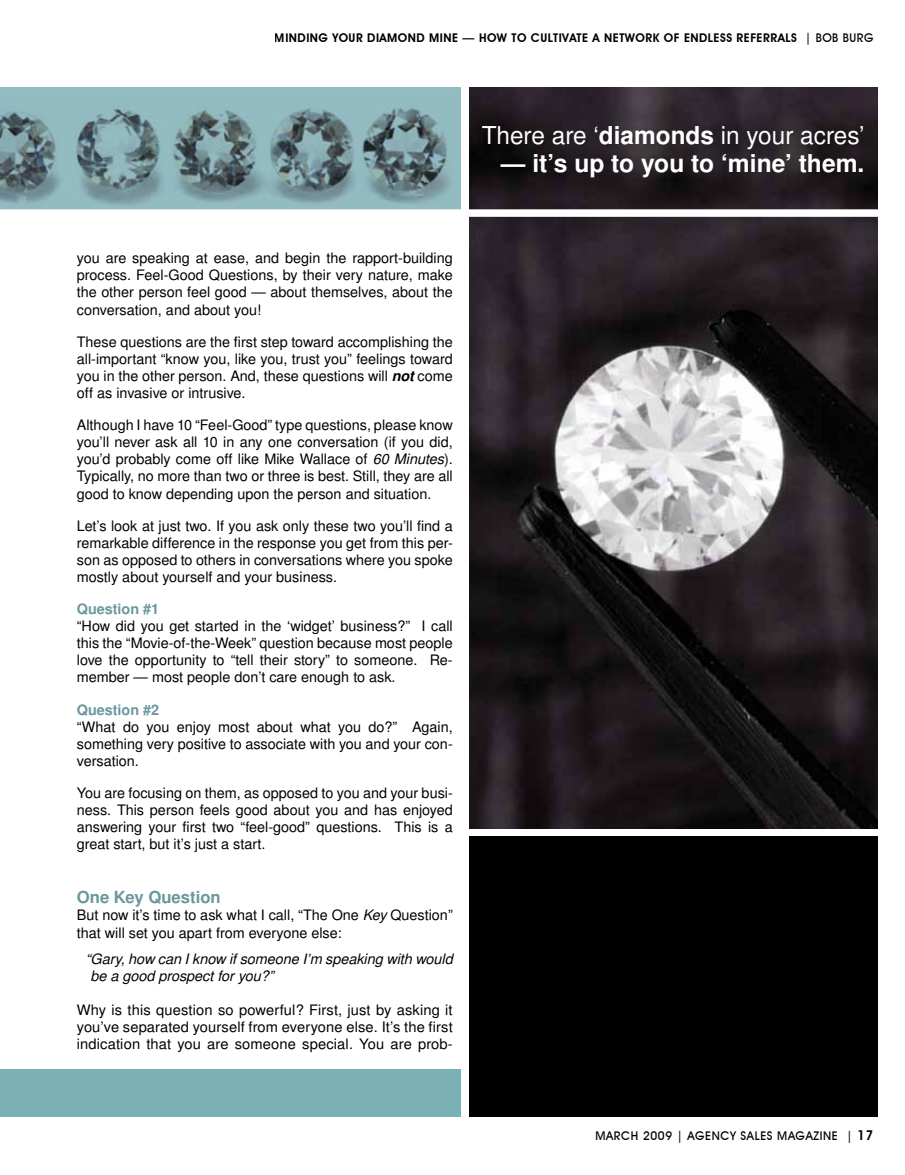
<style>
.page{position:relative;width:905px;height:1175px;background:#fff}
.page>*{position:absolute;margin:0;border:0;box-sizing:border-box;transform-origin:0 0}
.t1{font:24.3px "Turkish Sans SSK";color:#fff}
.t2{font:700 24.3px "Turkish Sans SSK";color:#fff}
.t3{font:700 16.5px "Turkish Sans SSK";color:#6a979e}
.t4{font:14.25px/17.1px "Turkish Sans SSK";color:#000;text-align:justify}
.t5{font:italic 14.25px/17.1px "Turkish Sans SSK";color:#000}
.t6{font:700 14.25px "Turkish Sans SSK";color:#6a979e}
.t7{font:600 12px "Avant Garde IT Cby BT";letter-spacing:.04em;color:#000}
.t8{font:500 12px "Avant Garde IT Cby BT";letter-spacing:.05em;color:#000}
.s1{font-weight:500}
.s2{font-weight:700}
.s3{font-weight:700;font-style:italic}
.s4{font-style:italic}
.s5{font-weight:600;font-size:13.5px}
</style>
<div class="page">
<div style="left:0;top:1069px;width:460px;height:47px;background:#7cb0b7"></div>
<div style="left:469px;top:836px;width:409px;height:280px;background:#000"></div>
<img style="left:469px;top:87px;width:409px;height:741px">
<div style="left:0;top:87px;width:460px;height:125px;background:#94bcc3"></div>
<div style="left:475px;top:119px;width:396px;height:67px;background:#000;opacity:.24"></div>
<img style="left:0;top:90px;width:489px;height:119px">
<div style="left:0;top:209px;width:904px;height:8px;background:#fff"></div>
<p class="t7" style="left:275px;top:31px;width:600px">MINDING YOUR DIAMOND MINE — HOW TO CULTIVATE A NETWORK OF ENDLESS REFERRALS <span class="s1">| BOB BURG</span></p>
<h1 class="t1" style="left:481px;top:120px;width:384px">There are ‘<span class="s2">diamonds</span> in your acres’</h1>
<h1 class="t2" style="left:501px;top:149px;width:365px">— it’s up to you to ‘mine’ them.</h1>
<p class="t4" style="left:77px;top:249px;width:377px">you are speaking at ease, and begin the rapport-building process. Feel-Good Questions, by their very nature, make the other person feel good — about themselves, about the conversation, and about you!</p>
<p class="t4" style="left:77px;top:333px;width:377px">These questions are the first step toward accomplishing the all-important “know you, like you, trust you” feelings toward you in the other person. And, these questions will <span class="s3">not</span> come off as invasive or intrusive.</p>
<p class="t4" style="left:77px;top:416px;width:377px">Although I have 10 “Feel-Good” type questions, please know you’ll never ask all 10 in any one conversation (if you did, you’d probably come off like Mike Wallace of <span class="s4">60 Minutes</span>).<br>Typically, no more than two or three is best. Still, they are all good to know depending upon the person and situation.</p>
<p class="t4" style="left:77px;top:517px;width:377px">Let’s look at just two. If you ask only these two you’ll find a remarkable difference in the response you get from this per&shy;son as opposed to others in conversations where you spoke mostly about yourself and your business.</p>
<p class="t6" style="left:77px;top:600px;width:84px">Question #1</p>
<p class="t4" style="left:77px;top:617px;width:377px">“How did you get started in the ‘widget’ business?” I call this the “Movie-of-the-Week” question because most people love the opportunity to “tell their story” to someone. Re&shy;member — most people don’t care enough to ask.</p>
<p class="t6" style="left:77px;top:701px;width:84px">Question #2</p>
<p class="t4" style="left:77px;top:718px;width:377px">“What do you enjoy most about what you do?” Again, something very positive to associate with you and your con&shy;versation.</p>
<p class="t4" style="left:77px;top:784px;width:377px">You are focusing on them, as opposed to you and your busi&shy;ness. This person feels good about you and has enjoyed answering your first two “feel-good” questions. This is a great start, but it’s just a start.</p>
<p class="t3" style="left:77px;top:887px;width:145px">One Key Question</p>
<p class="t4" style="left:77px;top:906px;width:377px">But now it’s time to ask what I call, “The One <span class="s4">Key</span> Question” that will set you apart from everyone else:</p>
<p class="t5" style="left:90px;top:949px;width:364px;text-indent:-5px">“Gary, how can I know if someone I’m speaking with would be a good prospect for you?”</p>
<p class="t4" style="left:77px;top:1001px;width:377px">Why is this question so powerful? First, just by asking it you’ve separated yourself from everyone else. It’s the first indication that you are someone special. You are prob-</p>
<p class="t8" style="left:595px;top:1128px;width:279px">MARCH 2009 | AGENCY SALES MAGAZINE | <span class="s5">17</span></p>
</div>
